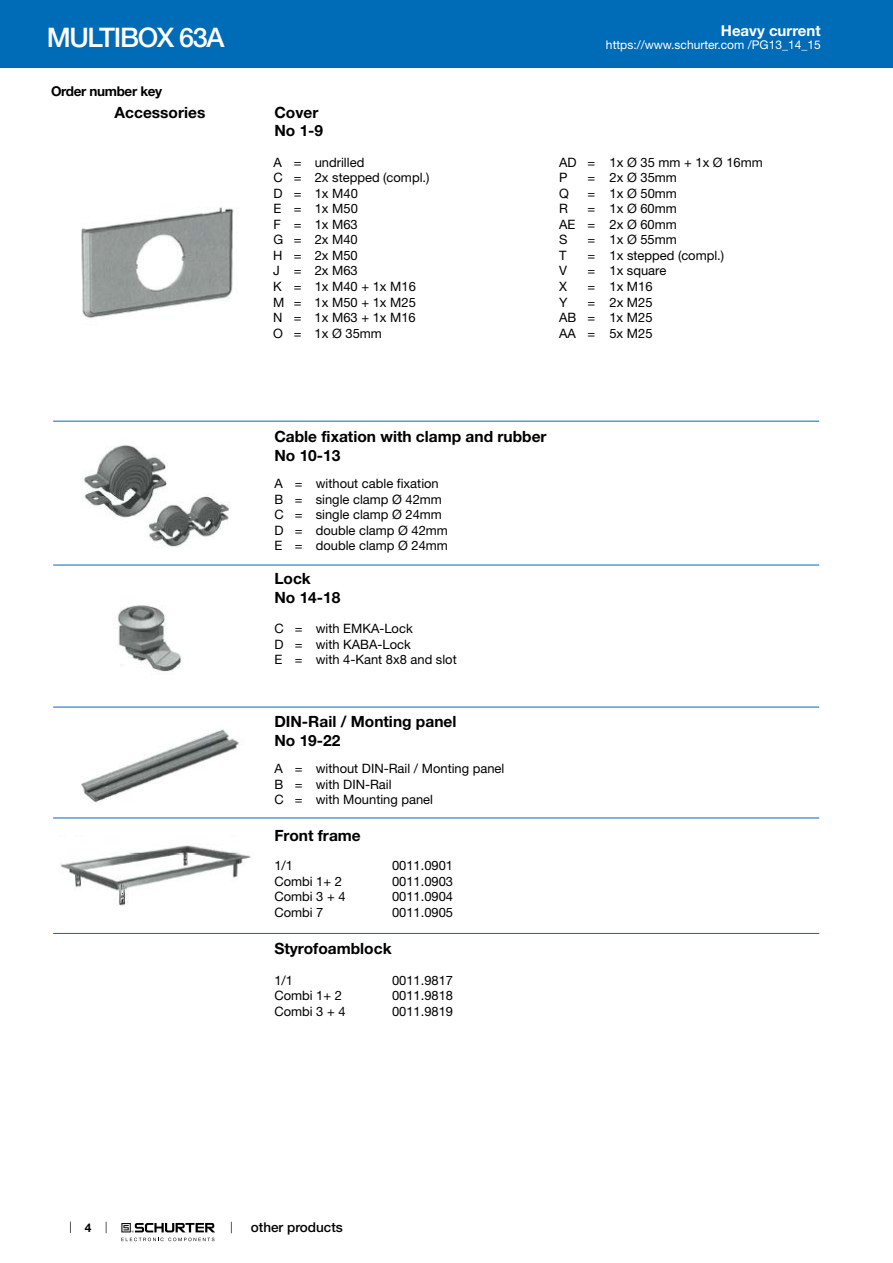
<style>
.page{position:relative;width:893px;height:1263px;background:#fff}
.page>*{position:absolute;margin:0;border:0;box-sizing:border-box;transform-origin:0 0}
.t1{font:500 27px "Helvetica Neue LT";letter-spacing:-.05em;color:#fff}
.t2{font:700 15.45px/18.6px "Helvetica Neue LT";color:#000}
.t3{font:700 15px "Helvetica Neue LT";color:#fff}
.t4{font:700 13.5px "Helvetica Neue LT";letter-spacing:-.025em;color:#000}
.t5{font:500 13.5px "Helvetica Neue LT";color:#000}
.t6{font:12.9px/15.5px "Helvetica Neue LT";color:#000}
.t7{font:12px "Helvetica Neue LT";color:#fff}
.t8{font:700 12px "Helvetica Neue LT";color:#000}
</style>
<div class="page">
<svg style="left:70px;top:1221px;width:1px;height:12px"></svg>
<svg style="left:121px;top:1223px;width:94px;height:18px"></svg>
<div style="left:0;top:0;width:893px;height:68px;background:#006bb6"></div>
<hr style="left:53px;top:933px;width:766px;height:1px;background:#006bb6">
<hr style="left:53px;top:818px;width:766px;height:1px;background:#006bb6">
<hr style="left:53px;top:707px;width:766px;height:1px;background:#006bb6">
<hr style="left:53px;top:565px;width:766px;height:1px;background:#006bb6">
<hr style="left:53px;top:421px;width:766px;height:1px;background:#006bb6">
<img style="left:81px;top:207px;width:153px;height:112px">
<img style="left:82px;top:445px;width:147px;height:103px">
<img style="left:117px;top:605px;width:64px;height:67px">
<img style="left:81px;top:729px;width:158px;height:74px">
<img style="left:60px;top:845px;width:191px;height:61px">
<h1 class="t1" style="left:47px;top:21px;width:179px">MULTIBOX 63A</h1>
<p class="t3" style="left:721px;top:21px;width:101px">Heavy current</p>
<p class="t7" style="left:606px;top:38px;width:216px">https://www.schurter.com /PG13_14_15</p>
<p class="t4" style="left:51px;top:82px;width:113px">Order number key</p>
<p class="t2" style="left:115px;top:102px;width:92px">Accessories</p>
<p class="t2" style="left:274px;top:102px;width:50px">Cover<br>No 1-9</p>
<p class="t6" style="left:273px;top:154px;width:92px">A = undrilled</p>
<p class="t6" style="left:559px;top:154px;width:205px">AD = 1x Ø 35 mm + 1x Ø 16mm</p>
<p class="t6" style="left:273px;top:170px;width:158px">C = 2x stepped (compl.)</p>
<p class="t6" style="left:559px;top:170px;width:10px">P</p>
<p class="t6" style="left:588px;top:170px;width:91px">= 2x Ø 35mm</p>
<p class="t6" style="left:273px;top:185px;width:86px">D = 1x M40</p>
<p class="t6" style="left:559px;top:185px;width:11px">Q</p>
<p class="t6" style="left:588px;top:185px;width:91px">= 1x Ø 50mm</p>
<p class="t6" style="left:273px;top:201px;width:86px">E = 1x M50</p>
<p class="t6" style="left:559px;top:201px;width:10px">R</p>
<p class="t6" style="left:588px;top:201px;width:91px">= 1x Ø 60mm</p>
<p class="t6" style="left:273px;top:216px;width:86px">F = 1x M63</p>
<p class="t6" style="left:559px;top:216px;width:119px">AE = 2x Ø 60mm</p>
<p class="t6" style="left:273px;top:232px;width:86px">G = 2x M40</p>
<p class="t6" style="left:559px;top:232px;width:10px">S</p>
<p class="t6" style="left:588px;top:232px;width:91px">= 1x Ø 55mm</p>
<p class="t6" style="left:273px;top:247px;width:86px">H = 2x M50</p>
<p class="t6" style="left:559px;top:247px;width:9px">T</p>
<p class="t6" style="left:587px;top:247px;width:138px">= 1x stepped (compl.)</p>
<p class="t6" style="left:273px;top:263px;width:86px">J = 2x M63</p>
<p class="t6" style="left:559px;top:263px;width:9px">V</p>
<p class="t6" style="left:587px;top:263px;width:80px">= 1x square</p>
<p class="t6" style="left:273px;top:278px;width:144px">K = 1x M40 + 1x M16</p>
<p class="t6" style="left:559px;top:278px;width:9px">X</p>
<p class="t6" style="left:587px;top:278px;width:67px">= 1x M16</p>
<p class="t6" style="left:273px;top:294px;width:144px">M = 1x M50 + 1x M25</p>
<p class="t6" style="left:559px;top:294px;width:10px">Y</p>
<p class="t6" style="left:587px;top:294px;width:67px">= 2x M25</p>
<p class="t6" style="left:273px;top:310px;width:144px">N = 1x M63 + 1x M16</p>
<p class="t6" style="left:559px;top:310px;width:95px">AB = 1x M25</p>
<p class="t6" style="left:273px;top:325px;width:110px">O = 1x Ø 35mm</p>
<p class="t6" style="left:559px;top:325px;width:95px">AA = 5x M25</p>
<p class="t2" style="left:274px;top:427px;width:274px">Cable fixation with clamp and rubber<br>No 10-13</p>
<p class="t6" style="left:274px;top:476px;width:175px">A = without cable fixation<br>B = single clamp Ø 42mm<br>C = single clamp Ø 24mm<br>D = double clamp Ø 42mm<br>E = double clamp Ø 24mm</p>
<p class="t2" style="left:274px;top:569px;width:68px">Lock<br>No 14-18</p>
<p class="t6" style="left:274px;top:621px;width:184px">C = with EMKA-Lock<br>D = with KABA-Lock<br>E = with 4-Kant 8x8 and slot</p>
<p class="t2" style="left:274px;top:712px;width:184px">DIN-Rail / Monting panel<br>No 19-22</p>
<p class="t6" style="left:274px;top:761px;width:232px">A = without DIN-Rail / Monting panel<br>B = with DIN-Rail<br>C = with Mounting panel</p>
<p class="t2" style="left:274px;top:825px;width:88px">Front frame</p>
<p class="t6" style="left:274px;top:858px;width:20px">1/1</p>
<p class="t6" style="left:392px;top:858px;width:63px">0011.0901</p>
<p class="t6" style="left:274px;top:873px;width:69px">Combi 1+ 2</p>
<p class="t6" style="left:392px;top:873px;width:63px">0011.0903</p>
<p class="t6" style="left:274px;top:889px;width:73px">Combi 3 + 4</p>
<p class="t6" style="left:392px;top:889px;width:63px">0011.0904</p>
<p class="t6" style="left:274px;top:904px;width:51px">Combi 7</p>
<p class="t6" style="left:392px;top:904px;width:63px">0011.0905</p>
<p class="t2" style="left:274px;top:939px;width:119px">Styrofoamblock</p>
<p class="t8" style="left:85px;top:1220px;width:8px">4</p>
<p class="t6" style="left:274px;top:972px;width:20px">1/1</p>
<p class="t6" style="left:392px;top:972px;width:63px">0011.9817</p>
<p class="t6" style="left:274px;top:988px;width:69px">Combi 1+ 2</p>
<p class="t6" style="left:392px;top:988px;width:63px">0011.9818</p>
<p class="t6" style="left:274px;top:1003px;width:73px">Combi 3 + 4</p>
<p class="t6" style="left:392px;top:1003px;width:63px">0011.9819</p>
<p class="t5" style="left:251px;top:1219px;width:94px">other products</p>
</div>
